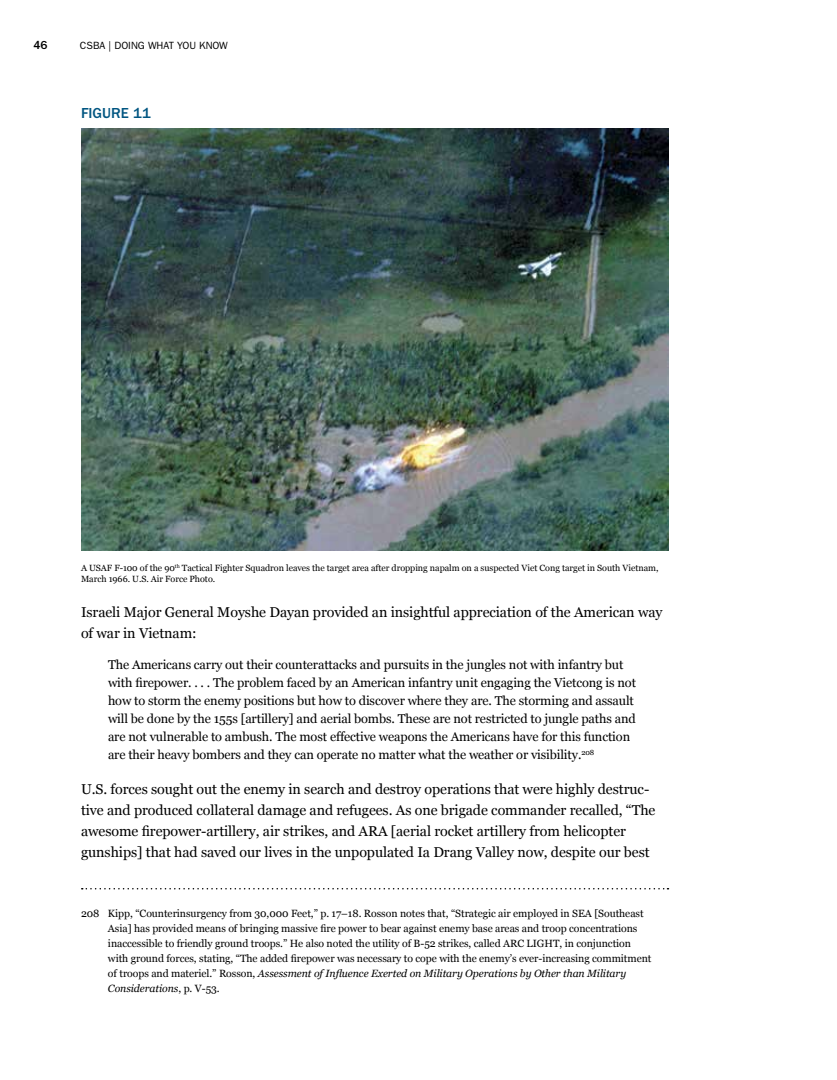
<style>
.page{position:relative;width:837px;height:1080px;background:#fff}
.page>*{position:absolute;margin:0;border:0;box-sizing:border-box;transform-origin:0 0}
.t1{font:500 15px "ITC Franklin Gothic Std";color:#005581}
.t2{font:14.25px/21px "Georgia";letter-spacing:-.005em;color:#000}
.t3{font:12.75px/18px "Georgia";letter-spacing:-.01em;color:#000}
.t4{font:500 12px "ITC Franklin Gothic Std";color:#000}
.t5{font:10.5px/15px "Georgia";letter-spacing:-.005em;color:#000}
.t6{font:10.5px "ITC Franklin Gothic Std";color:#000}
.t7{font:9px/10.8px "Georgia";letter-spacing:-.005em;color:#000}
.s1{font-style:italic}
</style>
<div class="page">
<img style="left:81px;top:128px;width:587px;height:422px">
<svg style="left:82px;top:888px;width:587px;height:1px"></svg>
<p class="t4" style="left:33px;top:38px;width:16px">46</p>
<p class="t6" style="left:80px;top:39px;width:149px">CSBA | DOING WHAT YOU KNOW</p>
<h1 class="t1" style="left:81px;top:105px;width:71px">FIGURE 11</h1>
<p class="t7" style="left:81px;top:562px;width:579px">A USAF F-100 of the 90<sup>th</sup> Tactical Fighter Squadron leaves the target area after dropping napalm on a suspected Viet Cong target in South Vietnam,<br>March 1966. U.S. Air Force Photo.</p>
<h2 class="t2" style="left:81px;top:601px;width:583px">Israeli Major General Moyshe Dayan provided an insightful appreciation of the American way of war in Vietnam:</h2>
<p class="t3" style="left:108px;top:655px;width:530px">The Americans carry out their counterattacks and pursuits in the jungles not with infantry but with firepower. . . . The problem faced by an American infantry unit engaging the Vietcong is not how to storm the enemy positions but how to discover where they are. The storming and assault will be done by the 155s [artillery] and aerial bombs. These are not restricted to jungle paths and are not vulnerable to ambush. The most effective weapons the Americans have for this function are their heavy bombers and they can operate no matter what the weather or visibility.<sup>208</sup></p>
<p class="t2" style="left:81px;top:778px;width:576px">U.S. forces sought out the enemy in search and destroy operations that were highly destruc&shy;tive and produced collateral damage and refugees. As one brigade commander recalled, “The awesome firepower-artillery, air strikes, and ARA [aerial rocket artillery from helicopter gunships] that had saved our lives in the unpopulated Ia Drang Valley now, despite our best</p>
<p class="t5" style="left:108px;top:906px;width:545px;text-indent:-27px">208 Kipp, “Counterinsurgency from 30,000 Feet,” p. 17–18. Rosson notes that, “Strategic air employed in SEA [Southeast Asia] has provided means of bringing massive fire power to bear against enemy base areas and troop concentrations inaccessible to friendly ground troops.” He also noted the utility of B-52 strikes, called ARC LIGHT, in conjunction with ground forces, stating, “The added firepower was necessary to cope with the enemy’s ever-increasing commitment of troops and materiel.” Rosson, <span class="s1">Assessment of Influence Exerted on Military Operations by Other than Military Considerations</span>, p. V-53.</p>
</div>
